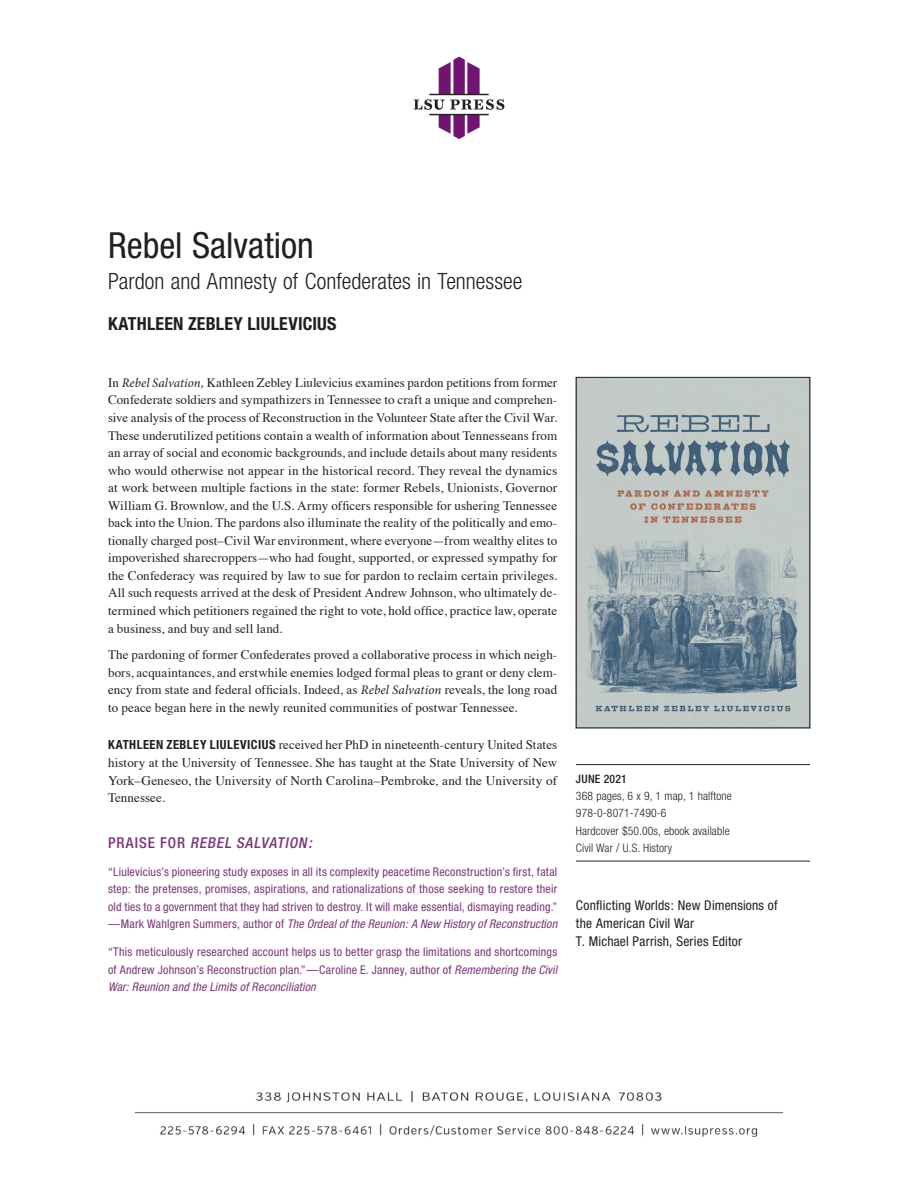
<style>
.page{position:relative;width:918px;height:1188px;background:#fff}
.page>*{position:absolute;margin:0;border:0;box-sizing:border-box;transform-origin:0 0}
.t1{font:condensed 36px "Helvetica Neue";color:#231f20}
.subtitle{font:300 condensed 22.5px "Helvetica Neue";color:#231f20}
.Author{font:700 condensed 18px "Helvetica Neue";letter-spacing:.01em;color:#231f20}
.PRAISE_FOR{font:italic 500 condensed 15px "Helvetica Neue";color:#793678}
.series{font:condensed 13.5px/18px "Helvetica Neue";letter-spacing:.015em;color:#231f20}
.series_editor{font:condensed 13.5px "Helvetica Neue";letter-spacing:.015em;color:#231f20}
.First_Paragraph{font:13.05px/17.5px "Times";letter-spacing:.005em;color:#231f20;text-align:justify}
.text{font:13.05px/17.5px "Times";letter-spacing:.005em;color:#231f20;text-align:justify}
.blurb{font:condensed 12px/17.2px "Helvetica Neue";letter-spacing:.02em;color:#793678;text-align:justify}
.info{font:300 condensed 11.7px "Helvetica Neue";letter-spacing:.01em;color:#231f20}
.info-last_line{font:300 condensed 11.7px "Helvetica Neue";letter-spacing:.01em;color:#231f20}
.Month___Rule{font:500 condensed 11.7px "Helvetica Neue";letter-spacing:.025em;color:#231f20}
.s1{font-family:"Minion Pro";font-style:italic}
.s2{font-family:"Helvetica Neue";font-weight:700;font-stretch:condensed;font-size:12.6px}
.s3{font-style:normal}
.s4{font-style:italic}
</style>
<div class="page">
<img style="left:413px;top:56px;width:92px;height:84px">
<img style="left:134px;top:1091px;width:650px;height:46px">
<hr style="left:576px;top:764px;width:234px;height:1px;background:#231f20">
<hr style="left:576px;top:861px;width:234px;height:1px;background:#231f20">
<img style="left:578px;top:379px;width:230px;height:347px">
<div style="left:576px;top:377px;width:234px;height:351px;border:1px solid #231f20"></div>
<p class="t1" style="left:108px;top:224px;width:207px">Rebel Salvation</p>
<p class="subtitle" style="left:108px;top:269px;width:416px">Pardon and Amnesty of Confederates in Tennessee</p>
<p class="Author" style="left:108px;top:313px;width:230px">KATHLEEN ZEBLEY LIULEVICIUS</p>
<p class="First_Paragraph" style="left:108px;top:373px;width:451px">In <span class="s1">Rebel Salvation,</span> Kathleen Zebley Liulevicius examines pardon petitions from former Confederate soldiers and sympathizers in Tennessee to craft a unique and comprehen&shy;sive analysis of the process of Reconstruction in the Volunteer State after the Civil War.<br>These underutilized petitions contain a wealth of information about Tennesseans from an array of social and economic backgrounds, and include details about many residents who would otherwise not appear in the historical record. They reveal the dynamics at work between multiple factions in the state: former Rebels, Unionists, Governor William G. Brownlow, and the U.S. Army officers responsible for ushering Tennessee back into the Union. The pardons also illuminate the reality of the politically and emo&shy;tionally charged post–Civil War environment, where everyone—from wealthy elites to impoverished sharecroppers—who had fought, supported, or expressed sympathy for the Confederacy was required by law to sue for pardon to reclaim certain privileges.<br>All such requests arrived at the desk of President Andrew Johnson, who ultimately de&shy;termined which petitioners regained the right to vote, hold office, practice law, operate a business, and buy and sell land.</p>
<p class="text" style="left:108px;top:645px;width:451px">The pardoning of former Confederates proved a collaborative process in which neigh&shy;bors, acquaintances, and erstwhile enemies lodged formal pleas to grant or deny clem&shy;ency from state and federal officials. Indeed, as <span class="s1">Rebel Salvation</span> reveals, the long road to peace began here in the newly reunited communities of postwar Tennessee.</p>
<p class="First_Paragraph" style="left:108px;top:735px;width:451px"><span class="s2">KATHLEEN ZEBLEY LIULEVICIUS</span> received her PhD in nineteenth-century United States history at the University of Tennessee. She has taught at the State University of New York–Geneseo, the University of North Carolina–Pembroke, and the University of Tennessee.</p>
<p class="PRAISE_FOR" style="left:108px;top:833px;width:209px"><span class="s3">P R A I S E F O R</span> REBEL SALVATION:</p>
<p class="blurb" style="left:108px;top:863px;width:451px">“Liulevicius’s pioneering study exposes in all its complexity peacetime Reconstruction’s first, fatal step: the pretenses, promises, aspirations, and rationalizations of those seeking to restore their old ties to a government that they had striven to destroy. It will make essential, dismaying reading.” —Mark Wahlgren Summers, author of <span class="s4">The Ordeal of the Reunion: A New History of Reconstruction</span></p>
<p class="blurb" style="left:108px;top:943px;width:451px">“This meticulously researched account helps us to better grasp the limitations and shortcomings of Andrew Johnson’s Reconstruction plan.”—Caroline E. Janney, author of <span class="s4">Remembering the Civil War: Reunion and the Limits of Reconciliation</span></p>
<p class="Month___Rule" style="left:576px;top:772px;width:52px">JUNE 2021</p>
<p class="info" style="left:576px;top:789px;width:157px">368 pages, 6 x 9, 1 map, 1 halftone</p>
<p class="info" style="left:576px;top:807px;width:92px">978-0-8071-7490-6</p>
<p class="info" style="left:576px;top:824px;width:155px">Hardcover $50.00s, ebook available</p>
<p class="info-last_line" style="left:576px;top:841px;width:98px">Civil War / U.S. History</p>
<p class="series" style="left:576px;top:896px;width:203px">Conflicting Worlds: New Dimensions of the American Civil War</p>
<p class="series_editor" style="left:576px;top:933px;width:168px">T. Michael Parrish, Series Editor</p>
</div>
